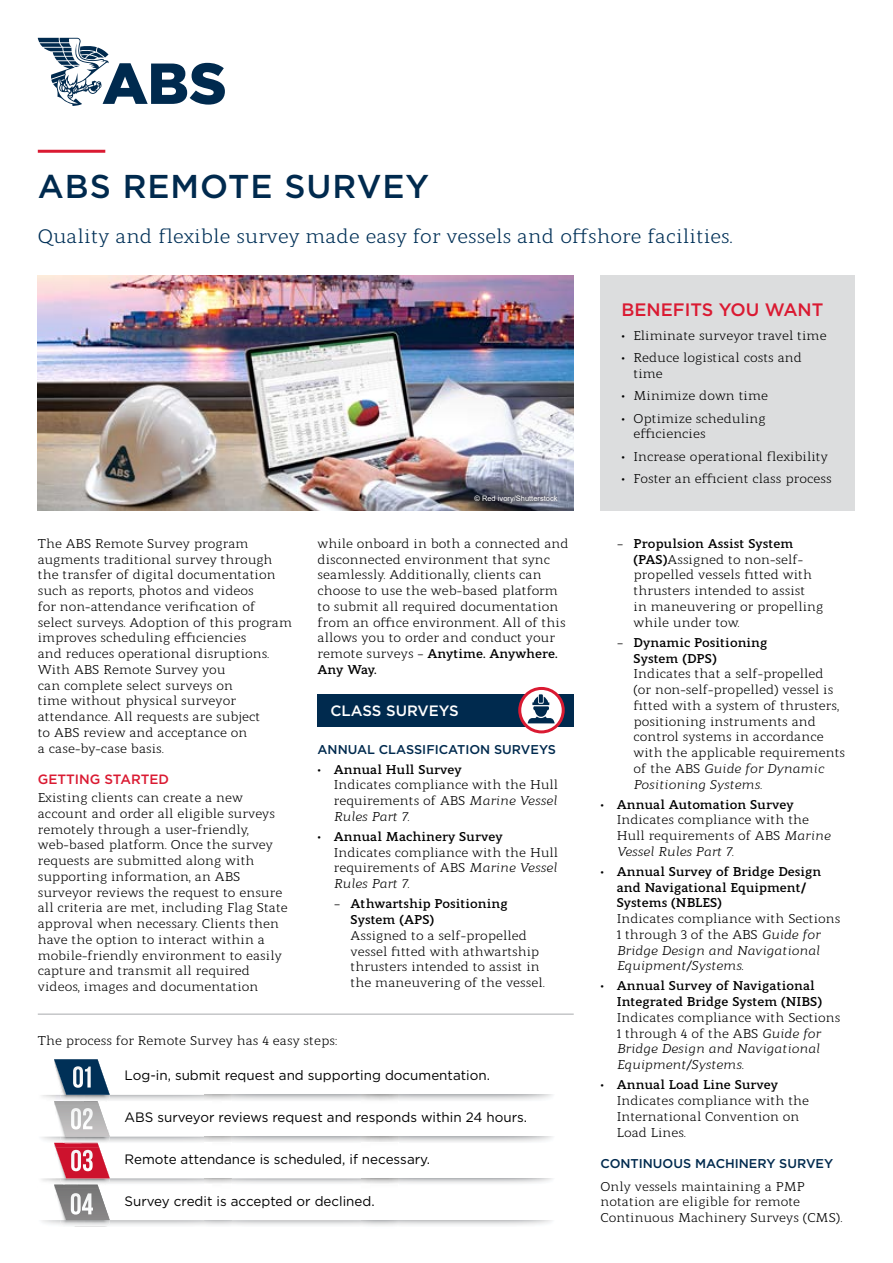
<style>
.page{position:relative;width:893px;height:1263px;background:#fff}
.page>*{position:absolute;margin:0;border:0;box-sizing:border-box;transform-origin:0 0}
.t1{font:500 33px "Gotham";letter-spacing:.03em;color:#002a4e}
.t2{font:19.5px "Modum";color:#003057}
.t3{font:500 18px "Gotham";color:#da1a32}
.t4{font:500 15px "Gotham";color:#fff}
.t5{font:13.65px "Gotham";color:#000}
.t6{font:500 13.5px "Gotham";color:#da1a32}
.t7{font:12.75px/15.8px "Modum";color:#000}
.t8{font:italic 12.75px/15.8px "Modum";color:#000}
.t9{font:700 12.75px/15.8px "Modum";color:#000}
.t10{font:500 12.75px "Gotham";color:#002a4e}
.t11{font:7.5px "Arial";color:#fff}
.s1{font-weight:700}
.s2{font-style:italic}
.s3{font-weight:400}
.s4{font-style:normal}
</style>
<div class="page">
<div style="left:318px;top:694px;width:256px;height:32px;background:#002a4e"></div>
<svg style="left:520px;top:688px;width:43px;height:44px"></svg>
<div style="left:518px;top:687px;width:47px;height:46px;border:3px solid #da1a32;border-radius:50%"></div>
<svg style="left:528px;top:694px;width:27px;height:29px"></svg>
<hr style="left:38px;top:150px;width:67px;height:3px;background:#da1a32">
<svg style="left:38px;top:38px;width:187px;height:68px"></svg>
<img style="left:38px;top:275px;width:536px;height:235px">
<div style="left:601px;top:275px;width:254px;height:235px;background:#dcddde"></div>
<hr style="left:232px;top:1095px;width:166px;height:1px;background:#c1c3c5">
<hr style="left:232px;top:1137px;width:130px;height:1px;background:#c1c3c5">
<img style="left:362px;top:1095px;width:36px;height:1px">
<svg style="left:398px;top:1095px;width:156px;height:6px"></svg>
<svg style="left:398px;top:1137px;width:156px;height:6px"></svg>
<svg style="left:398px;top:1220px;width:156px;height:7px"></svg>
<svg style="left:39px;top:1059px;width:194px;height:168px"></svg>
<hr style="left:38px;top:1014px;width:536px;height:1px;background:#a7a9ac">
<h1 class="t1" style="left:38px;top:165px;width:393px">ABS REMOTE SURVEY</h1>
<h2 class="t2" style="left:38px;top:221px;width:697px">Quality and flexible survey made easy for vessels and offshore facilities.</h2>
<p class="t7" style="left:38px;top:534px;width:256px">The ABS Remote Survey program augments traditional survey through the transfer of digital documentation such as reports, photos and videos<br>for non-attendance verification of select surveys. Adoption of this program improves scheduling efficiencies<br>and reduces operational disruptions.<br>With ABS Remote Survey you<br>can complete select surveys on<br>time without physical surveyor attendance. All requests are subject<br>to ABS review and acceptance on<br>a case-by-case basis.</p>
<p class="t6" style="left:38px;top:771px;width:133px">GETTING STARTED</p>
<p class="t7" style="left:38px;top:788px;width:252px">Existing clients can create a new account and order all eligible surveys remotely through a user-friendly, web-based platform. Once the survey requests are submitted along with supporting information, an ABS surveyor reviews the request to ensure all criteria are met, including Flag State approval when necessary. Clients then have the option to interact within a mobile-friendly environment to easily capture and transmit all required videos, images and documentation</p>
<p class="t11" style="left:474px;top:493px;width:85px">© Red ivory/Shutterstock</p>
<p class="t7" style="left:318px;top:534px;width:253px">while onboard in both a connected and disconnected environment that sync seamlessly. Additionally, clients can choose to use the web-based platform to submit all required documentation from an office environment. All of this allows you to order and conduct your remote surveys – <span class="s1">Anytime. Anywhere.<br>Any Way.</span></p>
<p class="t4" style="left:330px;top:701px;width:130px">CLASS SURVEYS</p>
<p class="t10" style="left:318px;top:741px;width:240px">ANNUAL CLASSIFICATION SURVEYS</p>
<p class="t7" style="left:334px;top:760px;width:226px;text-indent:-16px">• <span class="s1">Annual Hull Survey<br></span>Indicates compliance with the Hull requirements of ABS <span class="s2">Marine Vessel<br>Rules Part 7</span>.</p>
<p class="t7" style="left:334px;top:827px;width:226px;text-indent:-16px">• <span class="s1">Annual Machinery Survey<br></span>Indicates compliance with the Hull requirements of ABS <span class="s2">Marine Vessel<br>Rules Part 7</span>.</p>
<p class="t9" style="left:351px;top:895px;width:159px;text-indent:-17px"><span class="s3">–</span> Athwartship Positioning<br>System (APS)</p>
<p class="t7" style="left:351px;top:926px;width:196px">Assigned to a self-propelled vessel fitted with athwartship thrusters intended to assist in the maneuvering of the vessel.</p>
<p class="t7" style="left:38px;top:1031px;width:301px">The process for Remote Survey has 4 easy steps:</p>
<p class="t5" style="left:124px;top:1067px;width:367px">Log-in, submit request and supporting documentation.</p>
<p class="t5" style="left:124px;top:1109px;width:404px">ABS surveyor reviews request and responds within 24 hours.</p>
<p class="t5" style="left:125px;top:1150px;width:307px">Remote attendance is scheduled, if necessary.</p>
<p class="t5" style="left:125px;top:1192px;width:252px">Survey credit is accepted or declined.</p>
<h3 class="t3" style="left:621px;top:298px;width:203px">BENEFITS YOU WANT</h3>
<p class="t7" style="left:621px;top:327px;width:207px">• Eliminate surveyor travel time</p>
<p class="t7" style="left:633px;top:349px;width:170px;text-indent:-12px">• Reduce logistical costs and time</p>
<p class="t7" style="left:621px;top:387px;width:148px">• Minimize down time</p>
<p class="t7" style="left:633px;top:409px;width:134px;text-indent:-12px">• Optimize scheduling efficiencies</p>
<p class="t7" style="left:621px;top:447px;width:208px">• Increase operational flexibility</p>
<p class="t7" style="left:621px;top:469px;width:212px">• Foster an efficient class process</p>
<p class="t7" style="left:633px;top:534px;width:191px;text-indent:-17px">– <span class="s1">Propulsion Assist System (PAS)</span>Assigned to non-self&shy;propelled vessels fitted with thrusters intended to assist<br>in maneuvering or propelling while under tow.</p>
<p class="t9" style="left:633px;top:633px;width:135px;text-indent:-17px"><span class="s3">–</span> Dynamic Positioning<br>System (DPS)</p>
<p class="t7" style="left:633px;top:665px;width:213px">Indicates that a self-propelled<br>(or non-self-propelled) vessel is fitted with a system of thrusters, positioning instruments and control systems in accordance with the applicable requirements of the ABS <span class="s2">Guide for Dynamic<br>Positioning Systems</span>.</p>
<p class="t7" style="left:617px;top:795px;width:215px;text-indent:-16px">• <span class="s1">Annual Automation Survey<br></span>Indicates compliance with the<br>Hull requirements of ABS <span class="s2">Marine<br>Vessel Rules Part 7</span>.</p>
<p class="t9" style="left:617px;top:862px;width:206px;text-indent:-16px"><span class="s3">•</span> Annual Survey of Bridge Design and Navigational Equipment/<br>Systems (NBLES)</p>
<p class="t8" style="left:617px;top:909px;width:225px"><span class="s4">Indicates compliance with Sections<br>1 through 3 of the ABS</span> Guide for<br>Bridge Design and Navigational<br>Equipment/Systems.</p>
<p class="t9" style="left:617px;top:977px;width:207px;text-indent:-16px"><span class="s3">•</span> Annual Survey of Navigational<br>Integrated Bridge System (NIBS)</p>
<p class="t8" style="left:617px;top:1008px;width:225px"><span class="s4">Indicates compliance with Sections<br>1 through 4 of the ABS</span> Guide for<br>Bridge Design and Navigational<br>Equipment/Systems<span class="s4">.</span></p>
<p class="t7" style="left:617px;top:1076px;width:194px;text-indent:-16px">• <span class="s1">Annual Load Line Survey<br></span>Indicates compliance with the<br>International Convention on<br>Load Lines.</p>
<p class="t10" style="left:600px;top:1155px;width:234px">CONTINUOUS MACHINERY SURVEY</p>
<p class="t7" style="left:600px;top:1177px;width:243px">Only vessels maintaining a PMP notation are eligible for remote<br>Continuous Machinery Surveys (CMS).</p>
</div>
